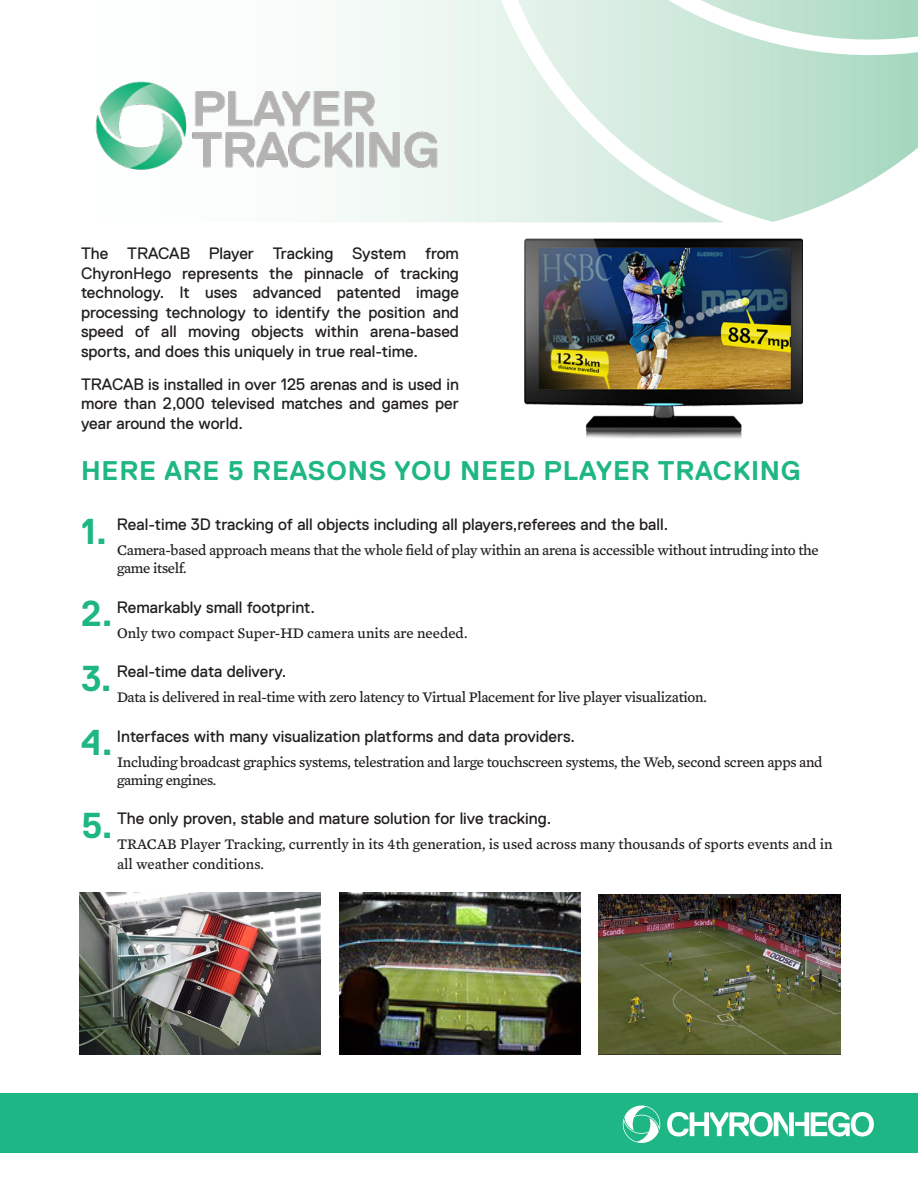
<style>
.page{position:relative;width:918px;height:1188px;background:#fff}
.page>*{position:absolute;margin:0;border:0;box-sizing:border-box;transform-origin:0 0}
._5_Reasons_Header{font:700 27px "Replica Std";letter-spacing:.03em;color:#1eb684}
.Intro{font:16.5px/19.5px "Replica Std";color:#231f20;text-align:justify}
.Reason___text{font:16.5px "Replica Std";color:#231f20}
.Body_text{font:15px/18px "Mercury Text G4";letter-spacing:-.02em;color:#231f20}
.Body_text-2{font:15px/19.5px "Mercury Text G4";color:#231f20}
.s1{font-weight:700;font-size:36px;color:#1eb684}
</style>
<div class="page">
<svg style="left:336px;top:0;width:582px;height:222px"></svg>
<div style="left:0;top:1093px;width:918px;height:60px;background:#1eb684"></div>
<svg style="left:623px;top:1106px;width:37px;height:37px"></svg>
<svg style="left:667px;top:1112px;width:207px;height:24px"></svg>
<img style="left:95px;top:81px;width:601px;height:89px">
<img style="left:525px;top:238px;width:277px;height:200px">
<img style="left:79px;top:893px;width:242px;height:162px">
<img style="left:339px;top:893px;width:242px;height:162px">
<img style="left:599px;top:894px;width:241px;height:161px">
<p class="Intro" style="left:81px;top:244px;width:380px">The TRACAB Player Tracking System from ChyronHego represents the pinnacle of tracking technology. It uses advanced patented image processing technology to identify the position and speed of all moving objects within arena-based sports, and does this uniquely in true real-time.</p>
<p class="Intro" style="left:81px;top:374px;width:380px">TRACAB is installed in over 125 arenas and is used in more than 2,000 televised matches and games per year around the world.</p>
<p class="_5_Reasons_Header" style="left:81px;top:456px;width:721px">HERE ARE 5 REASONS YOU NEED PLAYER TRACKING</p>
<p class="Reason___text" style="left:81px;top:515px;width:589px"><span class="s1">1.</span> Real-time 3D tracking of all objects including all players,referees and the ball.</p>
<p class="Body_text" style="left:117px;top:540px;width:703px">Camera-based approach means that the whole field of play within an arena is accessible without intruding into the game itself.</p>
<p class="Reason___text" style="left:81px;top:598px;width:235px"><span class="s1">2.</span> Remarkably small footprint.</p>
<p class="Body_text-2" style="left:117px;top:622px;width:352px">Only two compact Super-HD camera units are needed.</p>
<p class="Reason___text" style="left:81px;top:662px;width:207px"><span class="s1">3.</span> Real-time data delivery.</p>
<p class="Body_text" style="left:117px;top:687px;width:591px">Data is delivered in real-time with zero latency to Virtual Placement for live player visualization.</p>
<p class="Reason___text" style="left:81px;top:727px;width:496px"><span class="s1">4.</span> Interfaces with many visualization platforms and data providers.</p>
<p class="Body_text" style="left:117px;top:752px;width:707px">Including broadcast graphics systems, telestration and large touchscreen systems, the Web, second screen apps and gaming engines.</p>
<p class="Reason___text" style="left:81px;top:809px;width:472px"><span class="s1">5.</span> The only proven, stable and mature solution for live tracking.</p>
<p class="Body_text-2" style="left:117px;top:834px;width:717px">TRACAB Player Tracking, currently in its 4th generation, is used across many thousands of sports events and in all weather conditions.</p>
</div>
